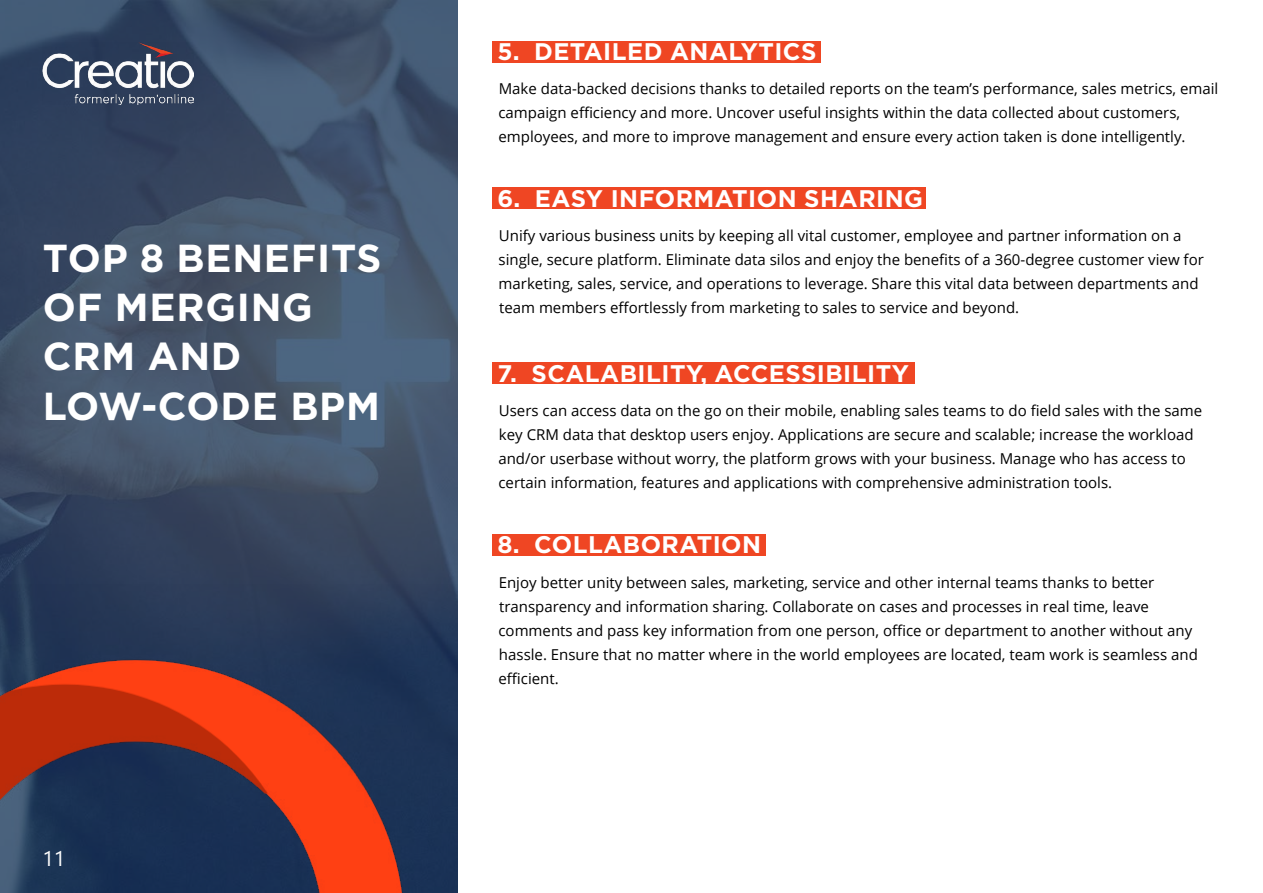
<style>
.page{position:relative;width:1263px;height:893px;background:#fff}
.page>*{position:absolute;margin:0;border:0;box-sizing:border-box;transform-origin:0 0}
.t1{font:700 39px/49.5px "Gotham Pro";letter-spacing:.02em;color:#fff}
.t2{font:700 24px "Gotham Pro";letter-spacing:.02em;color:#fff}
.t3{font:21px "Segoe UI";color:#fff}
.t4{font:15px/24px "Open Sans";color:#000}
</style>
<div class="page">
<div style="left:492px;top:534px;width:274px;height:21px;background:#ef4623"></div>
<div style="left:492px;top:362px;width:423px;height:22px;background:#ef4623"></div>
<div style="left:492px;top:187px;width:434px;height:22px;background:#ef4623"></div>
<div style="left:492px;top:41px;width:329px;height:21px;background:#ef4623"></div>
<svg style="left:0;top:0;width:457px;height:585px;background:#3f5068"></svg>
<img style="left:43px;top:43px;width:151px;height:61px">
<img style="left:0;top:585px;width:457px;height:308px">
<h1 class="t1" style="left:43px;top:232px;width:340px">TOP 8 BENEFITS<br>OF MERGING<br>CRM AND<br>LOW-CODE BPM</h1>
<h3 class="t3" style="left:43px;top:838px;width:24px">11</h3>
<h2 class="t2" style="left:497px;top:38px;width:320px">5. DETAILED ANALYTICS</h2>
<p class="t4" style="left:498px;top:77px;width:721px">Make data-backed decisions thanks to detailed reports on the team’s performance, sales metrics, email campaign efficiency and more. Uncover useful insights within the data collected about customers, employees, and more to improve management and ensure every action taken is done intelligently.</p>
<h2 class="t2" style="left:497px;top:184px;width:427px">6. EASY INFORMATION SHARING</h2>
<p class="t4" style="left:498px;top:223px;width:707px">Unify various business units by keeping all vital customer, employee and partner information on a single, secure platform. Eliminate data silos and enjoy the benefits of a 360-degree customer view for marketing, sales, service, and operations to leverage. Share this vital data between departments and team members effortlessly from marketing to sales to service and beyond.</p>
<h2 class="t2" style="left:497px;top:359px;width:413px">7. SCALABILITY, ACCESSIBILITY</h2>
<p class="t4" style="left:498px;top:398px;width:705px">Users can access data on the go on their mobile, enabling sales teams to do field sales with the same key CRM data that desktop users enjoy. Applications are secure and scalable; increase the workload and/or userbase without worry, the platform grows with your business. Manage who has access to certain information, features and applications with comprehensive administration tools.</p>
<h2 class="t2" style="left:497px;top:531px;width:265px">8. COLLABORATION</h2>
<p class="t4" style="left:498px;top:570px;width:701px">Enjoy better unity between sales, marketing, service and other internal teams thanks to better transparency and information sharing. Collaborate on cases and processes in real time, leave comments and pass key information from one person, office or department to another without any hassle. Ensure that no matter where in the world employees are located, team work is seamless and efficient.</p>
</div>
